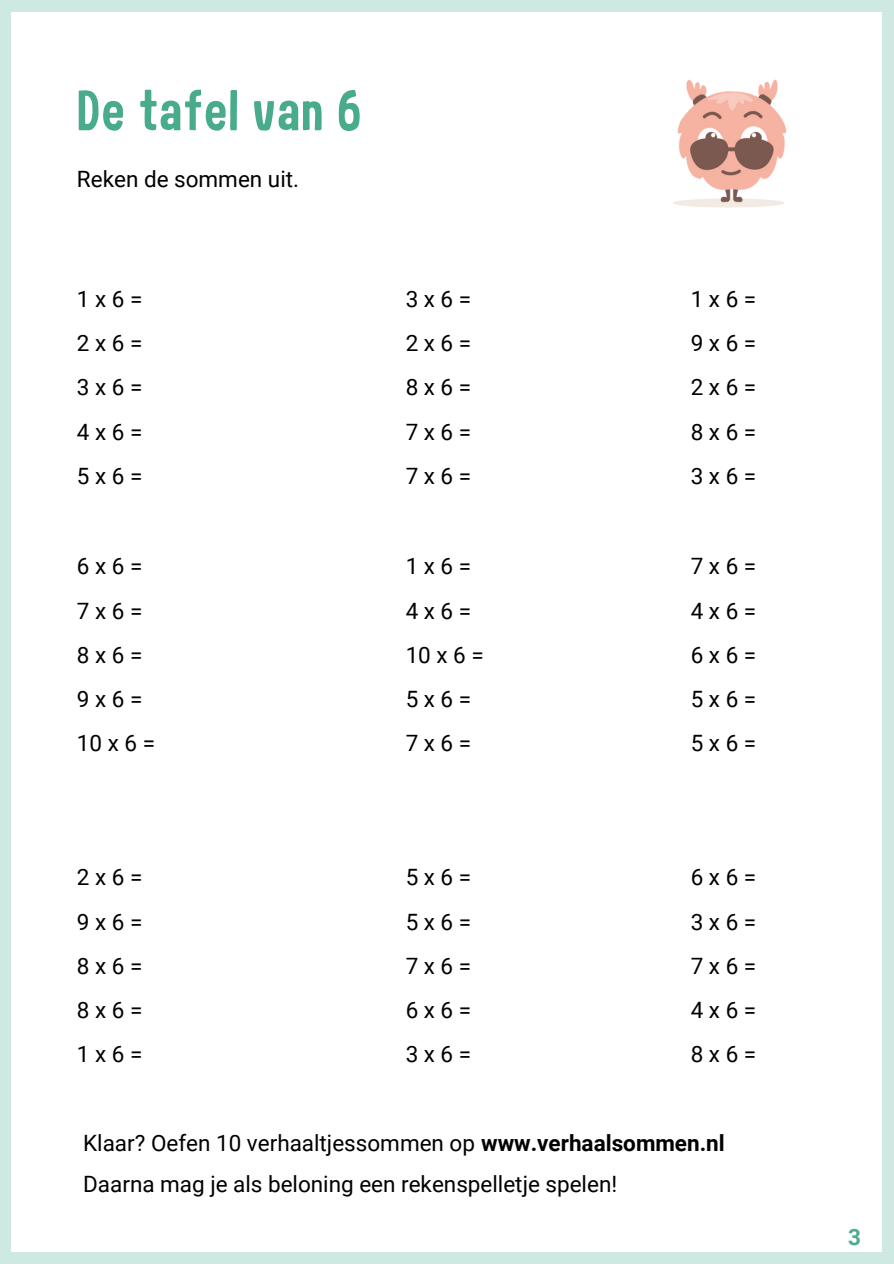
<style>
.page{position:relative;width:894px;height:1264px;background:#fff}
.page>*{position:absolute;margin:0;border:0;box-sizing:border-box;transform-origin:0 0}
.t1{font:57px "Childling";letter-spacing:.02em;color:#48ab8b}
.t2{font:22.5px "Roboto";color:#000}
.t3{font:700 22.5px "Roboto";color:#4eac8e}
.s1{font-weight:700}
</style>
<div class="page">
<div style="left:0;top:0;width:893px;height:1263px;background:#cee8e2"></div>
<div style="left:11px;top:12px;width:871px;height:1239px;background:#fff"></div>
<img style="left:673px;top:79px;width:114px;height:129px">
<p class="t1" style="left:77px;top:85px;width:286px">De tafel van 6</p>
<p class="t2" style="left:77px;top:166px;width:223px">Reken de sommen uit.</p>
<h1 class="t2" style="left:77px;top:286px;width:67px">1 x 6 =</h1>
<p class="t2" style="left:77px;top:330px;width:67px">2 x 6 =</p>
<p class="t2" style="left:77px;top:374px;width:67px">3 x 6 =</p>
<p class="t2" style="left:77px;top:419px;width:67px">4 x 6 =</p>
<p class="t2" style="left:77px;top:463px;width:67px">5 x 6 =</p>
<p class="t2" style="left:77px;top:553px;width:67px">6 x 6 =</p>
<p class="t2" style="left:77px;top:597px;width:67px">7 x 6 =</p>
<p class="t2" style="left:77px;top:642px;width:67px">8 x 6 =</p>
<p class="t2" style="left:77px;top:686px;width:67px">9 x 6 =</p>
<p class="t2" style="left:77px;top:730px;width:80px">10 x 6 =</p>
<p class="t2" style="left:405px;top:286px;width:67px">3 x 6 =</p>
<p class="t2" style="left:405px;top:330px;width:67px">2 x 6 =</p>
<p class="t2" style="left:405px;top:374px;width:67px">8 x 6 =</p>
<p class="t2" style="left:405px;top:419px;width:67px">7 x 6 =</p>
<p class="t2" style="left:405px;top:463px;width:67px">7 x 6 =</p>
<p class="t2" style="left:405px;top:553px;width:67px">1 x 6 =</p>
<p class="t2" style="left:405px;top:597px;width:67px">4 x 6 =</p>
<p class="t2" style="left:405px;top:642px;width:80px">10 x 6 =</p>
<p class="t2" style="left:405px;top:686px;width:67px">5 x 6 =</p>
<p class="t2" style="left:405px;top:730px;width:67px">7 x 6 =</p>
<p class="t2" style="left:77px;top:864px;width:67px">2 x 6 =</p>
<p class="t2" style="left:77px;top:909px;width:67px">9 x 6 =</p>
<p class="t2" style="left:77px;top:953px;width:67px">8 x 6 =</p>
<p class="t2" style="left:77px;top:997px;width:67px">8 x 6 =</p>
<p class="t2" style="left:77px;top:1041px;width:67px">1 x 6 =</p>
<p class="t2" style="left:405px;top:864px;width:67px">5 x 6 =</p>
<p class="t2" style="left:405px;top:909px;width:67px">5 x 6 =</p>
<p class="t2" style="left:405px;top:953px;width:67px">7 x 6 =</p>
<p class="t2" style="left:405px;top:997px;width:67px">6 x 6 =</p>
<p class="t2" style="left:405px;top:1041px;width:67px">3 x 6 =</p>
<p class="t2" style="left:690px;top:286px;width:67px">1 x 6 =</p>
<p class="t2" style="left:690px;top:330px;width:67px">9 x 6 =</p>
<p class="t2" style="left:690px;top:374px;width:67px">2 x 6 =</p>
<p class="t2" style="left:690px;top:419px;width:67px">8 x 6 =</p>
<p class="t2" style="left:690px;top:463px;width:67px">3 x 6 =</p>
<p class="t2" style="left:690px;top:553px;width:67px">7 x 6 =</p>
<p class="t2" style="left:690px;top:597px;width:67px">4 x 6 =</p>
<p class="t2" style="left:690px;top:642px;width:67px">6 x 6 =</p>
<p class="t2" style="left:690px;top:686px;width:67px">5 x 6 =</p>
<p class="t2" style="left:690px;top:730px;width:67px">5 x 6 =</p>
<p class="t2" style="left:690px;top:864px;width:67px">6 x 6 =</p>
<p class="t2" style="left:690px;top:909px;width:67px">3 x 6 =</p>
<p class="t2" style="left:690px;top:953px;width:67px">7 x 6 =</p>
<p class="t2" style="left:690px;top:997px;width:67px">4 x 6 =</p>
<p class="t2" style="left:690px;top:1041px;width:67px">8 x 6 =</p>
<p class="t2" style="left:83px;top:1130px;width:643px">Klaar? Oefen 10 verhaaltjessommen op <span class="s1">www.verhaalsommen.nl</span></p>
<p class="t2" style="left:83px;top:1170px;width:535px">Daarna mag je als beloning een rekenspelletje spelen!</p>
<p class="t3" style="left:848px;top:1224px;width:14px">3</p>
</div>
